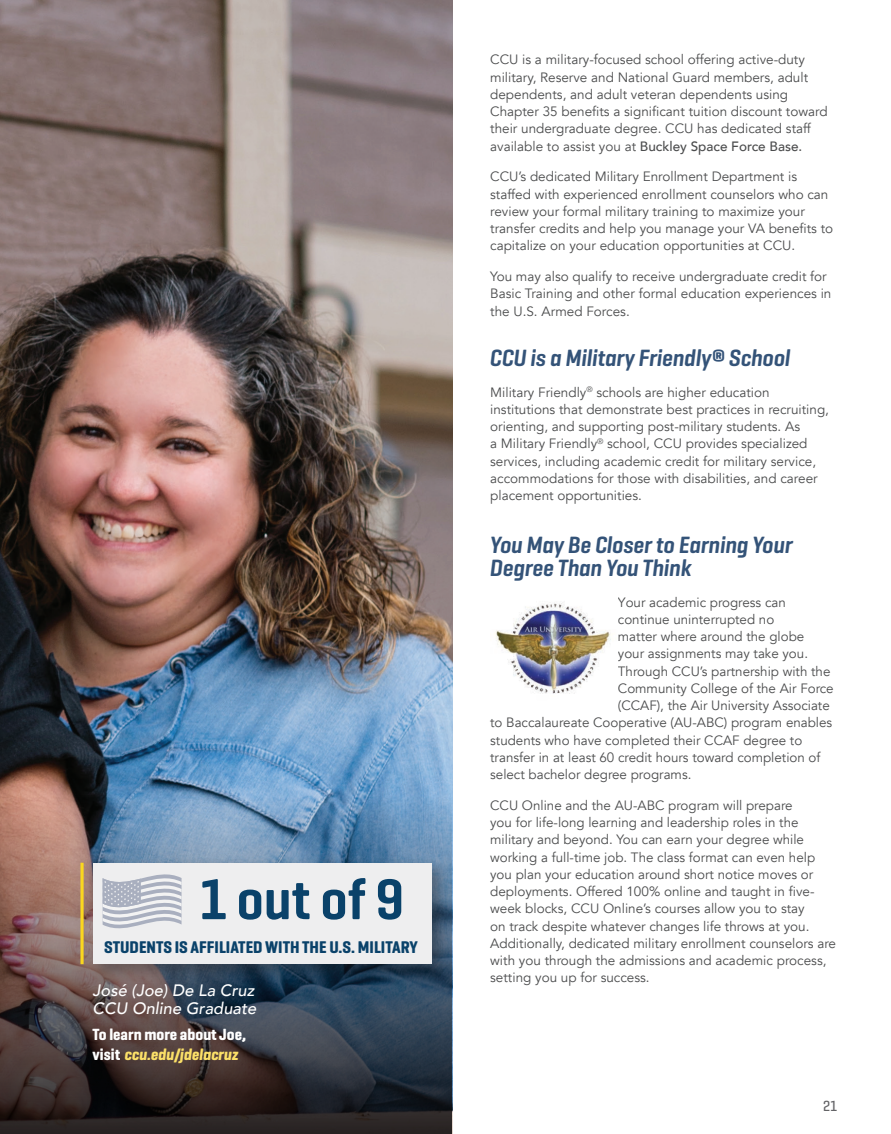
<style>
.page{position:relative;width:891px;height:1134px;background:#fff}
.page>*{position:absolute;margin:0;border:0;box-sizing:border-box;transform-origin:0 0}
.t1{font:600 58.5px "Geogrotesque Cond";color:#0a426a}
.Subheads{font:italic 600 24px/22.5px "Geogrotesque Cond";color:#345378}
.t2{font:700 17.25px "Geogrotesque Cond";color:#0a426a}
.Photo_Caption{font:700 16.5px/19.5px "Geogrotesque Cond";color:#fff}
.Body_Copy{font:italic 500 16.5px "Avenir";color:#fff}
.Page_Numbers{font:500 15px "Geogrotesque Cond";color:#636366}
.Body_Copy-2{font:13.5px/17.2px "Avenir";color:#4b4c4d}
.s1{font-style:italic;color:#fbe068}
.s2{font-weight:500}
</style>
<div class="page">
<img style="left:0;top:0;width:452px;height:797px">
<img style="left:0;top:797px;width:452px;height:337px">
<img style="left:496px;top:602px;width:115px;height:92px">
<div style="left:88px;top:858px;width:362px;height:124px;background:#231f20;opacity:.35"></div>
<div style="left:93px;top:863px;width:338px;height:101px;background:#eeeeef"></div>
<svg style="left:80px;top:863px;width:4px;height:101px"></svg>
<svg style="left:103px;top:874px;width:79px;height:55px"></svg>
<p class="t1" style="left:200px;top:863px;width:206px">1 out of 9</p>
<p class="t2" style="left:104px;top:936px;width:315px">STUDENTS IS AFFILIATED WITH THE U.S. MILITARY</p>
<p class="Body_Copy" style="left:93px;top:980px;width:163px">José (Joe) De La Cruz</p>
<p class="Body_Copy" style="left:93px;top:998px;width:165px">CCU Online Graduate</p>
<p class="Photo_Caption" style="left:93px;top:1025px;width:155px">To learn more about Joe, visit <span class="s1">ccu.edu/jdelacruz</span></p>
<p class="Body_Copy-2" style="left:490px;top:51px;width:339px">CCU is a military-focused school offering active-duty military, Reserve and National Guard members, adult dependents, and adult veteran dependents using Chapter 35 benefits a significant tuition discount toward their undergraduate degree. CCU has dedicated staff available to assist you at <span class="s2">Buckley Space Force Base.</span></p>
<p class="Body_Copy-2" style="left:490px;top:168px;width:345px">CCU’s dedicated Military Enrollment Department is staffed with experienced enrollment counselors who can review your formal military training to maximize your transfer credits and help you manage your VA benefits to capitalize on your education opportunities at CCU.</p>
<p class="Body_Copy-2" style="left:490px;top:268px;width:343px">You may also qualify to receive undergraduate credit for<br>Basic Training and other formal education experiences in the U.S. Armed Forces.</p>
<h4 class="Subheads" style="left:490px;top:346px;width:302px">CCU is a Military Friendly® School</h4>
<p class="Body_Copy-2" style="left:490px;top:384px;width:340px">Military Friendly<sup>®</sup> schools are higher education institutions that demonstrate best practices in recruiting, orienting, and supporting post-military students. As<br>a Military Friendly<sup>®</sup> school, CCU provides specialized services, including academic credit for military service, accommodations for those with disabilities, and career placement opportunities.</p>
<h4 class="Subheads" style="left:490px;top:534px;width:304px">You May Be Closer to Earning Your<br>Degree Than You Think</h4>
<p class="Body_Copy-2" style="left:618px;top:594px;width:169px">Your academic progress can</p>
<p class="Body_Copy-2" style="left:618px;top:611px;width:158px">continue uninterrupted no</p>
<p class="Body_Copy-2" style="left:618px;top:628px;width:188px">matter where around the globe</p>
<p class="Body_Copy-2" style="left:618px;top:645px;width:192px">your assignments may take you.</p>
<p class="Body_Copy-2" style="left:618px;top:663px;width:214px">Through CCU’s partnership with the</p>
<p class="Body_Copy-2" style="left:618px;top:680px;width:217px">Community College of the Air Force</p>
<p class="Body_Copy-2" style="left:618px;top:697px;width:213px">(CCAF), the Air University Associate</p>
<p class="Body_Copy-2" style="left:490px;top:714px;width:344px">to Baccalaureate Cooperative (AU-ABC) program enables</p>
<p class="Body_Copy-2" style="left:490px;top:732px;width:314px">students who have completed their CCAF degree to</p>
<p class="Body_Copy-2" style="left:490px;top:749px;width:332px">transfer in at least 60 credit hours toward completion of</p>
<p class="Body_Copy-2" style="left:490px;top:766px;width:203px">select bachelor degree programs.</p>
<p class="Body_Copy-2" style="left:490px;top:797px;width:347px">CCU Online and the AU-ABC program will prepare<br>you for life-long learning and leadership roles in the military and beyond. You can earn your degree while working a full-time job. The class format can even help you plan your education around short notice moves or deployments. Offered 100% online and taught in five&shy;week blocks, CCU Online’s courses allow you to stay<br>on track despite whatever changes life throws at you.<br>Additionally, dedicated military enrollment counselors are with you through the admissions and academic process, setting you up for success.</p>
<p class="Page_Numbers" style="left:823px;top:1096px;width:15px">21</p>
</div>
